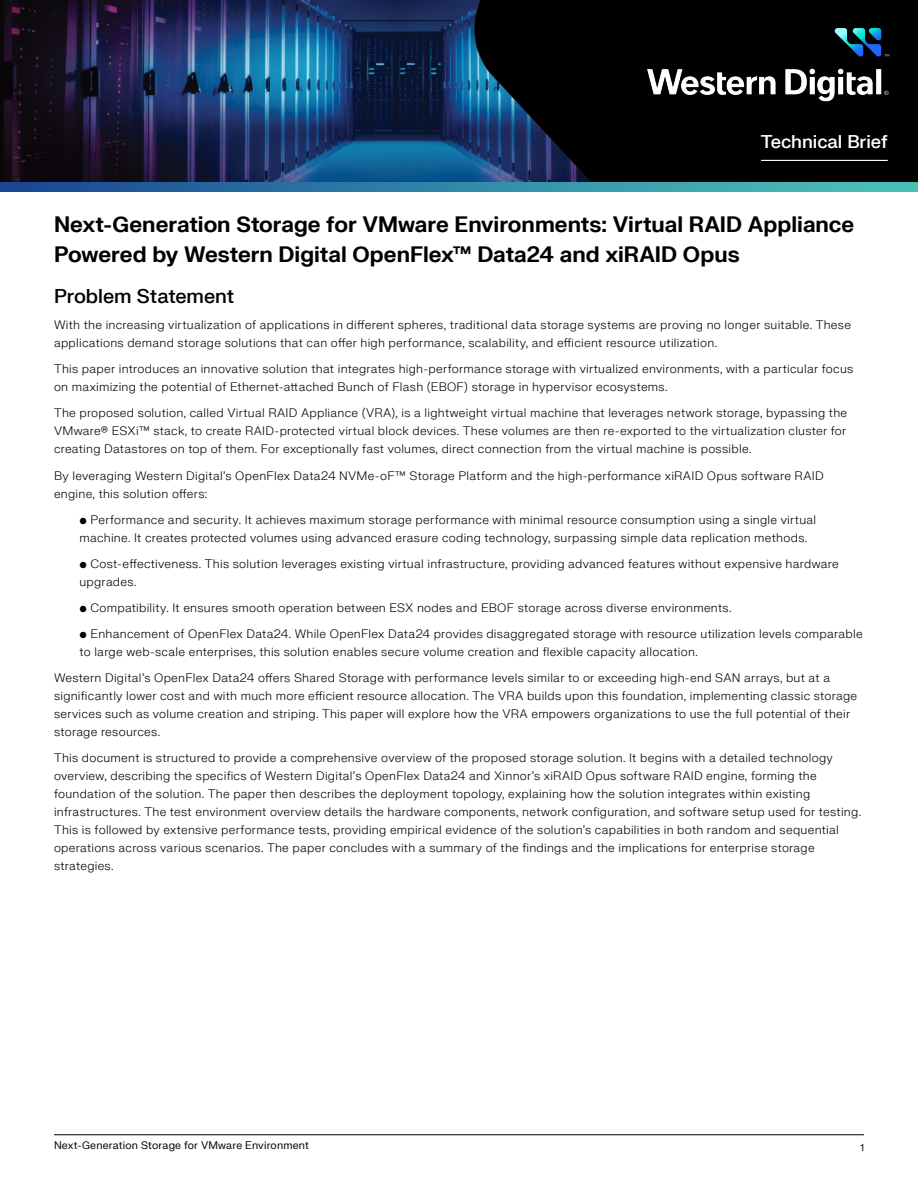
<style>
.page{position:relative;width:918px;height:1188px;background:#fff}
.page>*{position:absolute;margin:0;border:0;box-sizing:border-box;transform-origin:0 0}
.t1{font:700 21.75px/30px "FK Grotesk Neue";color:#000}
.t2{font:500 19.5px "FK Grotesk Neue";color:#000}
.t3{font:500 18px "FK Grotesk Neue";color:#fff}
.t4{font:300 12px/18px "FK Grotesk Neue";letter-spacing:.025em;color:#000}
.t5{font:10.5px "FK Grotesk Neue";letter-spacing:.02em;color:#000}
.t6{font:9.75px "FK Grotesk Neue";color:#000}
</style>
<div class="page">
<img style="left:0;top:0;width:918px;height:182px">
<hr style="left:761px;top:160px;width:127px;height:1px;background:#fff">
<hr style="left:54px;top:1134px;width:810px;height:1px;background:#000">
<svg style="left:0;top:182px;width:918px;height:10px;background:#3286a6"></svg>
<img style="left:640px;top:21px;width:260px;height:80px">
<h3 class="t3" style="left:761px;top:128px;width:128px">Technical Brief</h3>
<h1 class="t1" style="left:54px;top:208px;width:802px">Next-Generation Storage for VMware Environments: Virtual RAID Appliance<br>Powered by Western Digital OpenFlex™ Data24 and xiRAID Opus</h1>
<h2 class="t2" style="left:54px;top:282px;width:182px">Problem Statement</h2>
<p class="t4" style="left:54px;top:315px;width:799px">With the increasing virtualization of applications in different spheres, traditional data storage systems are proving no longer suitable. These applications demand storage solutions that can offer high performance, scalability, and efficient resource utilization.</p>
<p class="t4" style="left:54px;top:359px;width:801px">This paper introduces an innovative solution that integrates high-performance storage with virtualized environments, with a particular focus on maximizing the potential of Ethernet-attached Bunch of Flash (EBOF) storage in hypervisor ecosystems.</p>
<p class="t4" style="left:54px;top:404px;width:795px;text-align:justify">The proposed solution, called Virtual RAID Appliance (VRA), is a lightweight virtual machine that leverages network storage, bypassing the VMware® ESXi™ stack, to create RAID-protected virtual block devices. These volumes are then re-exported to the virtualization cluster for creating Datastores on top of them. For exceptionally fast volumes, direct connection from the virtual machine is possible.</p>
<p class="t4" style="left:54px;top:466px;width:771px">By leveraging Western Digital’s OpenFlex Data24 NVMe-oF™ Storage Platform and the high-performance xiRAID Opus software RAID engine, this solution offers:</p>
<p class="t4" style="left:80px;top:510px;width:738px">• Performance and security. It achieves maximum storage performance with minimal resource consumption using a single virtual machine. It creates protected volumes using advanced erasure coding technology, surpassing simple data replication methods.</p>
<p class="t4" style="left:80px;top:554px;width:761px">• Cost-effectiveness. This solution leverages existing virtual infrastructure, providing advanced features without expensive hardware upgrades.</p>
<p class="t4" style="left:80px;top:598px;width:654px">• Compatibility. It ensures smooth operation between ESX nodes and EBOF storage across diverse environments.</p>
<p class="t4" style="left:80px;top:624px;width:785px">• Enhancement of OpenFlex Data24. While OpenFlex Data24 provides disaggregated storage with resource utilization levels comparable to large web-scale enterprises, this solution enables secure volume creation and flexible capacity allocation.</p>
<p class="t4" style="left:54px;top:668px;width:805px">Western Digital’s OpenFlex Data24 offers Shared Storage with performance levels similar to or exceeding high-end SAN arrays, but at a significantly lower cost and with much more efficient resource allocation. The VRA builds upon this foundation, implementing classic storage services such as volume creation and striping. This paper will explore how the VRA empowers organizations to use the full potential of their storage resources.</p>
<p class="t4" style="left:54px;top:748px;width:809px">This document is structured to provide a comprehensive overview of the proposed storage solution. It begins with a detailed technology overview, describing the specifics of Western Digital’s OpenFlex Data24 and Xinnor’s xiRAID Opus software RAID engine, forming the foundation of the solution. The paper then describes the deployment topology, explaining how the solution integrates within existing infrastructures. The test environment overview details the hardware components, network configuration, and software setup used for testing.<br>This is followed by extensive performance tests, providing empirical evidence of the solution’s capabilities in both random and sequential operations across various scenarios. The paper concludes with a summary of the findings and the implications for enterprise storage strategies.</p>
<p class="t5" style="left:54px;top:1137px;width:257px">Next-Generation Storage for VMware Environment</p>
<p class="t6" style="left:860px;top:1140px;width:5px">1</p>
</div>
